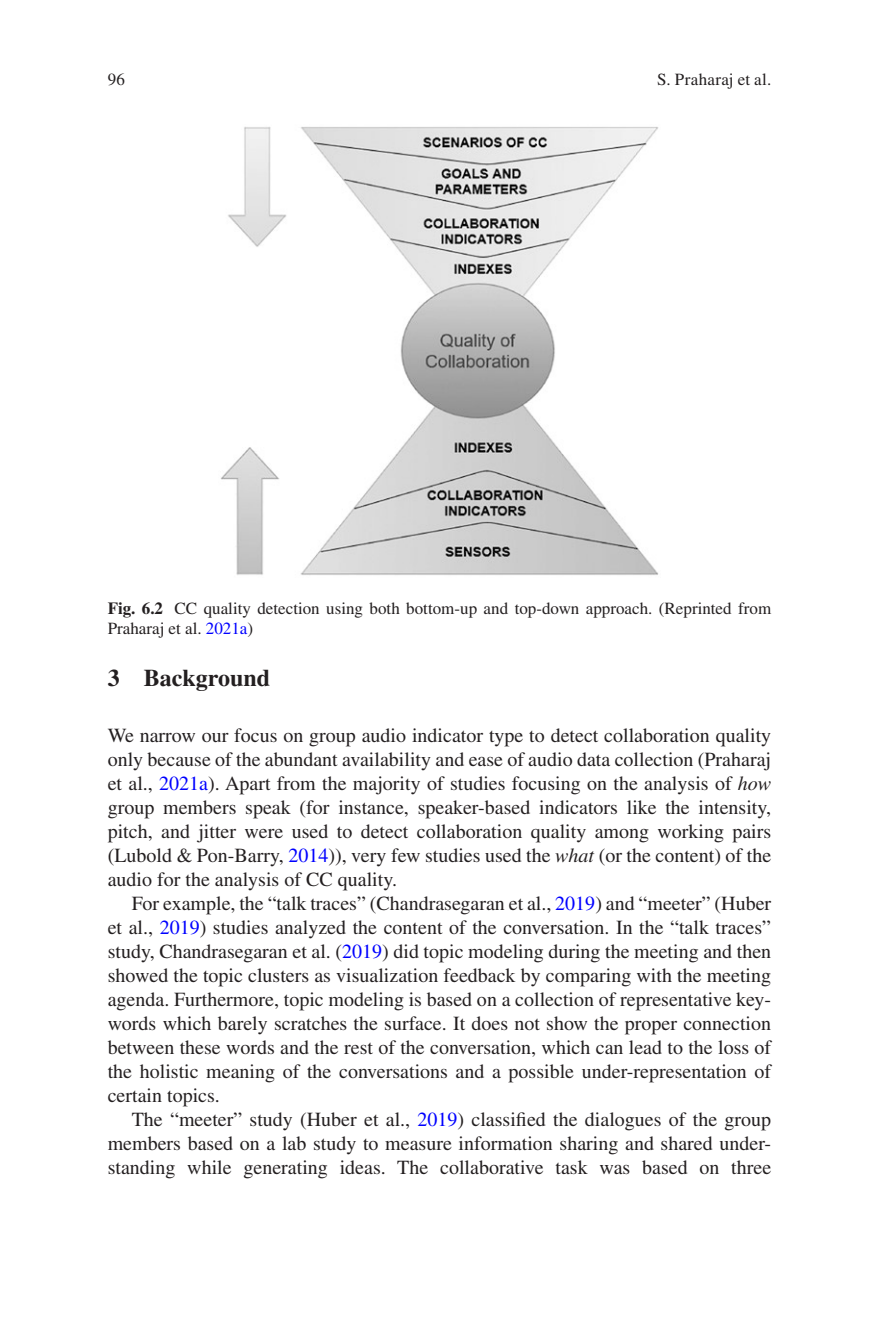
<style>
.page{position:relative;width:879px;height:1333px;background:#fff}
.page>*{position:absolute;margin:0;border:0;box-sizing:border-box;transform-origin:0 0}
._1_hd{font:700 24px "Times LT Std";color:#231f20}
.Text{font:20px/24px "Times LT Std";color:#231f20;text-align:justify}
.Text_flush{font:20px/24px "Times LT Std";color:#231f20;text-align:justify}
.t1{font:17px/20px "Times LT Std";color:#231f20}
.s1{font-weight:700}
.s2{color:#00f}
.s3{font-style:italic}
</style>
<div class="page">
<img style="left:221px;top:127px;width:438px;height:448px">
<p class="t1" style="left:108px;top:69px;width:19px">96</p>
<p class="t1" style="left:657px;top:69px;width:116px">S. Praharaj et al.</p>
<p class="t1" style="left:108px;top:597px;width:665px"><span class="s1">Fig. 6.2</span> CC quality detection using both bottom-up and top-down approach. (Reprinted from<br>Praharaj et al. <span class="s2">2021a</span>)</p>
<h2 class="_1_hd" style="left:108px;top:663px;width:164px">3 Background</h2>
<p class="Text_flush" style="left:108px;top:723px;width:665px">We narrow our focus on group audio indicator type to detect collaboration quality only because of the abundant availability and ease of audio data collection (Praharaj et al., <span class="s2">2021a</span>). Apart from the majority of studies focusing on the analysis of <span class="s3">how </span>group members speak (for instance, speaker-based indicators like the intensity, pitch, and jitter were used to detect collaboration quality among working pairs (Lubold &amp; Pon-Barry, <span class="s2">2014</span>)), very few studies used the <span class="s3">what</span> (or the content) of the audio for the analysis of CC quality.</p>
<p class="Text" style="left:108px;top:891px;width:665px;text-indent:24px">For example, the “talk traces” (Chandrasegaran et al., <span class="s2">2019</span>) and “meeter” (Huber et al., <span class="s2">2019</span>) studies analyzed the content of the conversation. In the “talk traces” study, Chandrasegaran et al. (<span class="s2">2019</span>) did topic modeling during the meeting and then showed the topic clusters as visualization feedback by comparing with the meeting agenda. Furthermore, topic modeling is based on a collection of representative key&shy;words which barely scratches the surface. It does not show the proper connection between these words and the rest of the conversation, which can lead to the loss of the holistic meaning of the conversations and a possible under-representation of certain topics.</p>
<p class="Text" style="left:108px;top:1107px;width:665px;text-indent:24px">The “meeter” study (Huber et al., <span class="s2">2019</span>) classified the dialogues of the group members based on a lab study to measure information sharing and shared under&shy;standing while generating ideas. The collaborative task was based on three</p>
</div>
